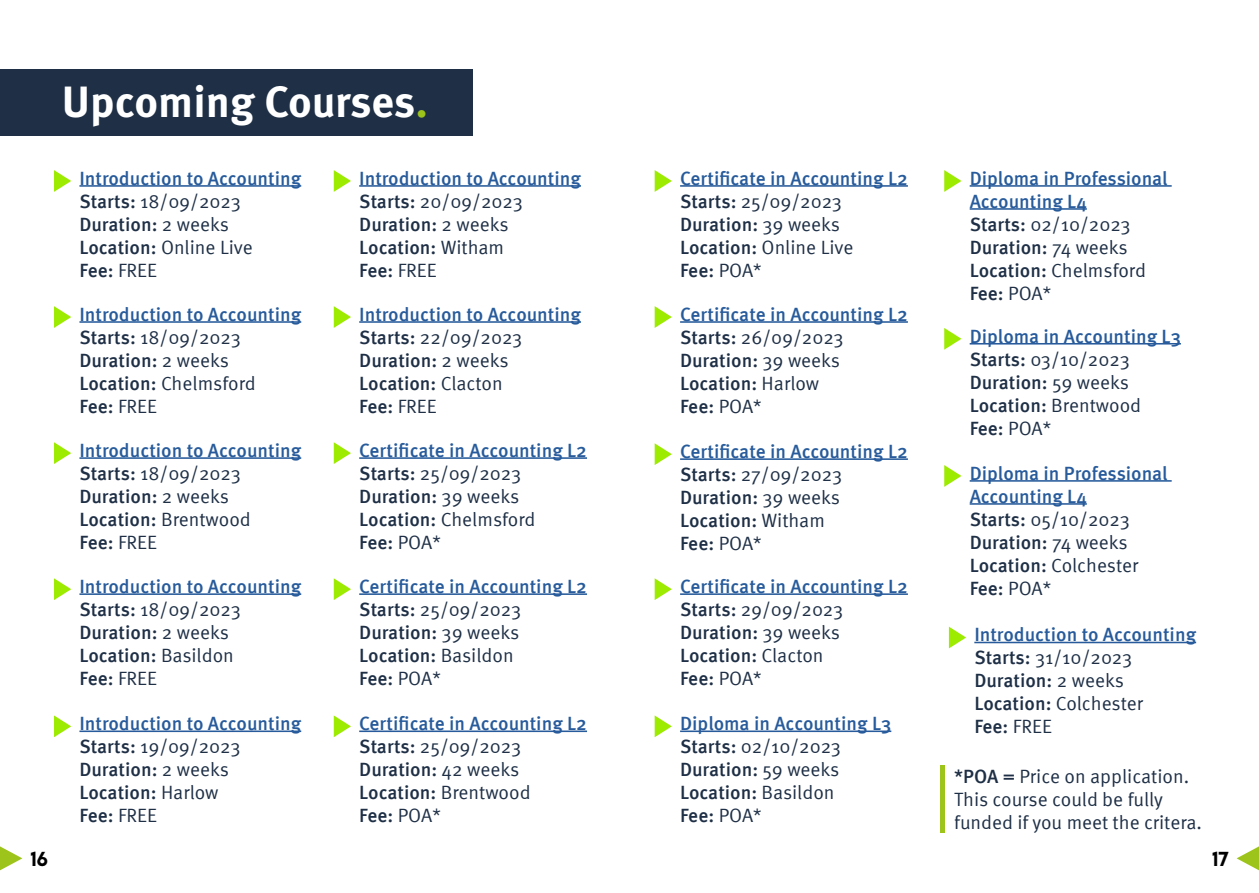
<style>
.page{position:relative;width:1259px;height:893px;background:#fff}
.page>*{position:absolute;margin:0;border:0;box-sizing:border-box;transform-origin:0 0}
.t1{font:700 43.8px "Meta Pro";color:#fff}
.t2{font:500 19.2px/23.1px "Meta Pro";color:#1e2f46}
.t3{font:19.2px/23.1px "Meta Pro";color:#1e2f46}
.t4{font:500 19.2px/23.1px "Meta Pro";color:#275b9b}
.t5{font:500 18px "LEMONMILK";color:#000}
.s1{color:#9dc41a}
.s2{font-weight:500;color:#275b9b}
.s3{font-weight:500}
.s4{color:#275b9b}
.s5{font-weight:400}
.s6{color:#1e2f46}
.s7{font-weight:400;color:#1e2f46}
</style>
<div class="page">
<svg style="left:0;top:846px;width:22px;height:24px"></svg>
<svg style="left:1236px;top:846px;width:23px;height:24px"></svg>
<hr style="left:79px;top:185px;width:222px;height:2px;background:#275b9b">
<hr style="left:974px;top:642px;width:222px;height:1px;background:#275b9b">
<hr style="left:359px;top:185px;width:222px;height:2px;background:#275b9b">
<hr style="left:79px;top:321px;width:222px;height:2px;background:#275b9b">
<hr style="left:359px;top:321px;width:222px;height:2px;background:#275b9b">
<hr style="left:79px;top:457px;width:222px;height:2px;background:#275b9b">
<hr style="left:359px;top:457px;width:228px;height:2px;background:#275b9b">
<hr style="left:680px;top:185px;width:228px;height:2px;background:#275b9b">
<hr style="left:969px;top:185px;width:202px;height:2px;background:#275b9b">
<hr style="left:969px;top:208px;width:117px;height:2px;background:#275b9b">
<hr style="left:969px;top:480px;width:202px;height:2px;background:#275b9b">
<hr style="left:969px;top:503px;width:117px;height:2px;background:#275b9b">
<hr style="left:79px;top:593px;width:222px;height:2px;background:#275b9b">
<hr style="left:359px;top:593px;width:228px;height:2px;background:#275b9b">
<hr style="left:680px;top:321px;width:228px;height:2px;background:#275b9b">
<hr style="left:680px;top:593px;width:228px;height:2px;background:#275b9b">
<hr style="left:359px;top:730px;width:228px;height:2px;background:#275b9b">
<hr style="left:680px;top:458px;width:228px;height:2px;background:#275b9b">
<hr style="left:680px;top:730px;width:211px;height:2px;background:#275b9b">
<hr style="left:969px;top:343px;width:212px;height:2px;background:#275b9b">
<hr style="left:79px;top:730px;width:222px;height:2px;background:#275b9b">
<svg style="left:54px;top:306px;width:17px;height:22px"></svg>
<svg style="left:334px;top:306px;width:17px;height:22px"></svg>
<svg style="left:54px;top:170px;width:17px;height:22px"></svg>
<svg style="left:949px;top:627px;width:17px;height:21px"></svg>
<svg style="left:334px;top:170px;width:17px;height:22px"></svg>
<svg style="left:54px;top:442px;width:17px;height:22px"></svg>
<svg style="left:334px;top:442px;width:17px;height:22px"></svg>
<svg style="left:654px;top:170px;width:18px;height:22px"></svg>
<svg style="left:944px;top:170px;width:17px;height:22px"></svg>
<svg style="left:944px;top:465px;width:17px;height:22px"></svg>
<svg style="left:54px;top:578px;width:17px;height:22px"></svg>
<svg style="left:334px;top:578px;width:17px;height:22px"></svg>
<svg style="left:654px;top:306px;width:18px;height:22px"></svg>
<svg style="left:654px;top:578px;width:18px;height:22px"></svg>
<svg style="left:334px;top:715px;width:17px;height:22px"></svg>
<svg style="left:654px;top:443px;width:18px;height:22px"></svg>
<svg style="left:654px;top:715px;width:18px;height:22px"></svg>
<svg style="left:944px;top:328px;width:17px;height:22px"></svg>
<svg style="left:54px;top:715px;width:17px;height:22px"></svg>
<div style="left:0;top:69px;width:472px;height:66px;background:#1e2f46"></div>
<div style="left:940px;top:766px;width:5px;height:67px;background:#9dc41a"></div>
<h1 class="t1" style="left:62px;top:68px;width:367px">Upcoming Courses<span class="s1">.</span></h1>
<p class="t3" style="left:79px;top:165px;width:223px"><span class="s2">Introduction to Accounting<br></span><span class="s3">Starts:</span> 18/09/2023<br><span class="s3">Duration:</span> 2 weeks<br><span class="s3">Location:</span> Online Live<br><span class="s3">Fee:</span> FREE</p>
<p class="t2" style="left:359px;top:165px;width:223px"><span class="s4">Introduction to Accounting<br></span>Starts: <span class="s5">20/09/2023<br></span>Duration: <span class="s5">2 weeks<br></span>Location: <span class="s5">Witham<br></span>Fee: <span class="s5">FREE</span></p>
<p class="t3" style="left:79px;top:301px;width:223px"><span class="s2">Introduction to Accounting<br></span><span class="s3">Starts:</span> 18/09/2023<br><span class="s3">Duration:</span> 2 weeks<br><span class="s3">Location:</span> Chelmsford<br><span class="s3">Fee:</span> FREE</p>
<p class="t2" style="left:359px;top:301px;width:223px"><span class="s4">Introduction to Accounting<br></span>Starts: <span class="s5">22/09/2023<br></span>Duration: <span class="s5">2 weeks<br></span>Location: <span class="s5">Clacton<br></span>Fee: <span class="s5">FREE</span></p>
<p class="t2" style="left:79px;top:437px;width:223px"><span class="s4">Introduction to Accounting<br></span>Starts: <span class="s5">18/09/2023<br></span>Duration: <span class="s5">2 weeks<br></span>Location: <span class="s5">Brentwood<br></span>Fee: <span class="s5">FREE</span></p>
<p class="t3" style="left:359px;top:437px;width:229px"><span class="s2">Certificate in Accounting L2<br></span><span class="s3">Starts:</span> 25/09/2023<br><span class="s3">Duration:</span> 39 weeks<br><span class="s3">Location:</span> Chelmsford<br><span class="s3">Fee:</span> POA*</p>
<p class="t3" style="left:680px;top:165px;width:229px"><span class="s2">Certificate in Accounting L2<br></span><span class="s3">Starts:</span> 25/09/2023<br><span class="s3">Duration:</span> 39 weeks<br><span class="s3">Location:</span> Online Live<br><span class="s3">Fee:</span> POA*</p>
<p class="t4" style="left:969px;top:165px;width:199px">Diploma in Professional<br>Accounting L4<br><span class="s6">Starts:</span> <span class="s7">02/10/2023<br></span><span class="s6">Duration:</span> <span class="s7">74 weeks<br></span><span class="s6">Location:</span> <span class="s7">Chelmsford<br></span><span class="s6">Fee:</span> <span class="s7">POA*</span></p>
<p class="t2" style="left:680px;top:301px;width:229px"><span class="s4">Certificate in Accounting L2<br></span>Starts: <span class="s5">26/09/2023<br></span>Duration: <span class="s5">39 weeks<br></span>Location: <span class="s5">Harlow<br></span>Fee: <span class="s5">POA*</span></p>
<p class="t2" style="left:680px;top:438px;width:229px"><span class="s4">Certificate in Accounting L2<br></span>Starts: <span class="s5">27/09/2023<br></span>Duration: <span class="s5">39 weeks<br></span>Location: <span class="s5">Witham<br></span>Fee: <span class="s5">POA*</span></p>
<p class="t3" style="left:969px;top:323px;width:213px"><span class="s2">Diploma in Accounting L3<br></span><span class="s3">Starts:</span> 03/10/2023<br><span class="s3">Duration:</span> 59 weeks<br><span class="s3">Location:</span> Brentwood<br><span class="s3">Fee:</span> POA*</p>
<p class="t4" style="left:969px;top:460px;width:199px">Diploma in Professional<br>Accounting L4<br><span class="s6">Starts:</span> <span class="s7">05/10/2023<br></span><span class="s6">Duration:</span> <span class="s7">74 weeks<br></span><span class="s6">Location:</span> <span class="s7">Colchester</span></p>
<p class="t2" style="left:359px;top:573px;width:229px"><span class="s4">Certificate in Accounting L2<br></span>Starts: <span class="s5">25/09/2023<br></span>Duration: <span class="s5">39 weeks<br></span>Location: <span class="s5">Basildon<br></span>Fee: <span class="s5">POA*</span></p>
<p class="t2" style="left:680px;top:573px;width:229px"><span class="s4">Certificate in Accounting L2<br></span>Starts: <span class="s5">29/09/2023<br></span>Duration: <span class="s5">39 weeks<br></span>Location: <span class="s5">Clacton<br></span>Fee: <span class="s5">POA*</span></p>
<p class="t4" style="left:79px;top:573px;width:223px">Introduction to Accounting</p>
<p class="t2" style="left:969px;top:575px;width:83px">Fee: <span class="s5">POA*</span></p>
<p class="t2" style="left:79px;top:597px;width:163px">Starts: <span class="s5">18/09/2023<br></span>Duration: <span class="s5">2 weeks<br></span>Location: <span class="s5">Basildon<br></span>Fee: <span class="s5">FREE</span></p>
<p class="t3" style="left:974px;top:622px;width:223px"><span class="s2">Introduction to Accounting<br></span><span class="s3">Starts:</span> 31/10/2023<br><span class="s3">Duration:</span> 2 weeks<br><span class="s3">Location:</span> Colchester<br><span class="s3">Fee:</span> FREE</p>
<p class="t3" style="left:954px;top:763px;width:249px"><span class="s3">*POA =</span> Price on application.<br>This course could be fully funded if you meet the critera.</p>
<p class="t3" style="left:359px;top:711px;width:229px"><span class="s2">Certificate in Accounting L2<br></span><span class="s3">Starts:</span> 25/09/2023<br><span class="s3">Duration:</span> 42 weeks<br><span class="s3">Location:</span> Brentwood<br><span class="s3">Fee:</span> POA*</p>
<p class="t2" style="left:79px;top:711px;width:223px"><span class="s4">Introduction to Accounting<br></span>Starts: <span class="s5">19/09/2023<br></span>Duration: <span class="s5">2 weeks<br></span>Location: <span class="s5">Harlow<br></span>Fee: <span class="s5">FREE</span></p>
<p class="t2" style="left:680px;top:711px;width:213px"><span class="s4">Diploma in Accounting L3<br></span>Starts: <span class="s5">02/10/2023<br></span>Duration: <span class="s5">59 weeks<br></span>Location: <span class="s5">Basildon<br></span>Fee: <span class="s5">POA*</span></p>
<p class="t5" style="left:31px;top:847px;width:19px">16</p>
<p class="t5" style="left:1212px;top:847px;width:18px">17</p>
</div>
